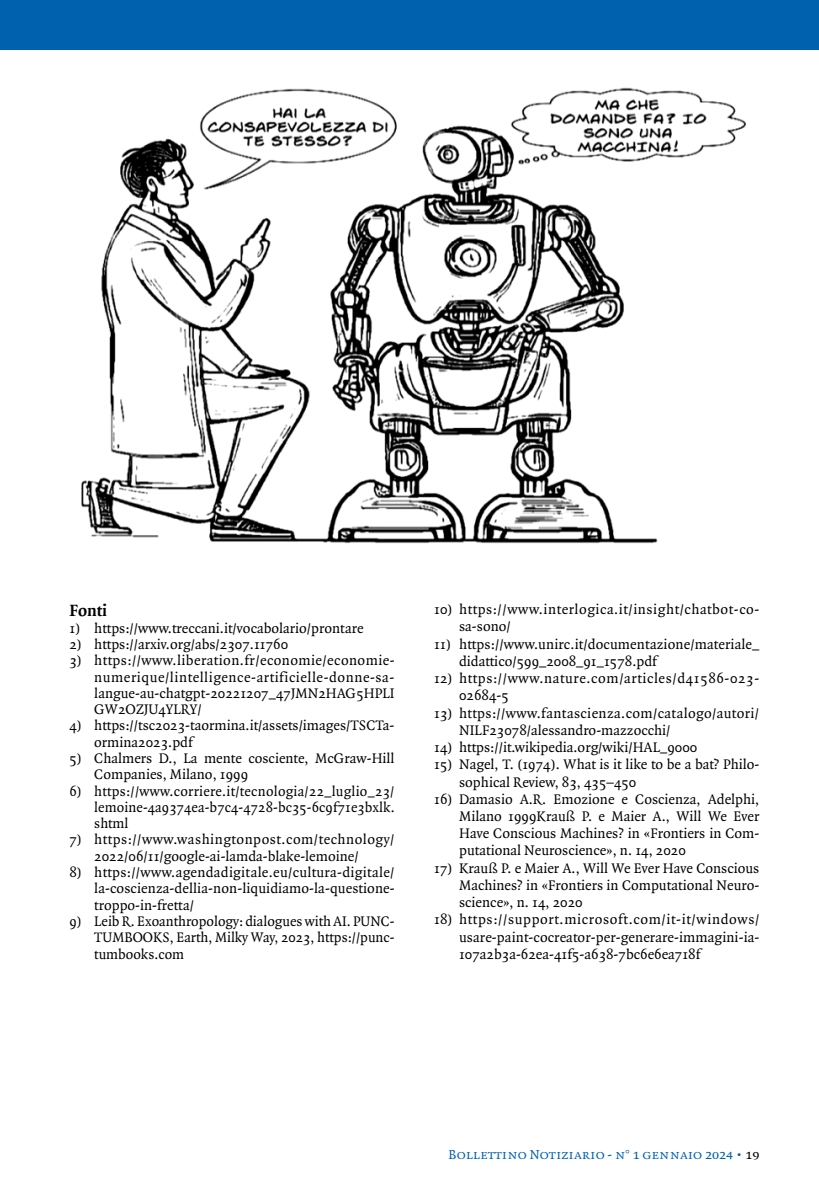
<style>
.page{position:relative;width:819px;height:1191px;background:#fff}
.page>*{position:absolute;margin:0;border:0;box-sizing:border-box;transform-origin:0 0}
.t1{font:700 17.5px "Quadraat";color:#000}
.t2{font:14.88px/16.3px "Quadraat";color:#000;text-align:justify}
.t3{font:14.88px/16.3px "Quadraat";letter-spacing:.035em;color:#000}
.t4{font:14.88px/17.2px "Quadraat";letter-spacing:.025em;color:#000}
.t5{font:14.88px/17.2px "Quadraat";letter-spacing:.04em;color:#000}
.t6{font:14px "Quadraat Small Caps";color:#0062ae}
.s1{color:#000}
</style>
<div class="page">
<div style="left:0;top:0;width:819px;height:50px;background:#0062ae"></div>
<img style="left:81px;top:87px;width:665px;height:457px">
<p class="t1" style="left:69px;top:601px;width:39px">Fonti</p>
<p class="t2" style="left:69px;top:620px;width:295px">1) https://www.treccani.it/vocabolario/prontare</p>
<p class="t2" style="left:69px;top:636px;width:220px">2) https://arxiv.org/abs/2307.11760</p>
<p class="t2" style="left:94px;top:653px;width:302px;text-indent:-25px">3) https://www.liberation.fr/economie/economie&shy;numerique/lintelligence-artificielle-donne-sa&shy;langue-au-chatgpt-20221207_47JMN2HAG5HPLI GW2OZJU4YLRY/</p>
<p class="t2" style="left:94px;top:718px;width:302px;text-indent:-25px">4) https://tsc2023-taormina.it/assets/images/TSCTa&shy;ormina2023.pdf</p>
<p class="t2" style="left:94px;top:750px;width:302px;text-indent:-25px">5) Chalmers D., La mente cosciente, McGraw-Hill<br>Companies, Milano, 1999</p>
<p class="t2" style="left:94px;top:783px;width:302px;text-indent:-25px">6) https://www.corriere.it/tecnologia/22_luglio_23/ lemoine-4a9374ea-b7c4-4728-bc35-6c9f71e3bxlk. shtml</p>
<p class="t3" style="left:94px;top:832px;width:302px;text-indent:-25px">7) https://www.washingtonpost.com/technology/<br>2022/06/11/google-ai-lamda-blake-lemoine/</p>
<p class="t2" style="left:94px;top:864px;width:302px;text-indent:-25px">8) https://www.agendadigitale.eu/cultura-digitale/ la-coscienza-dellia-non-liquidiamo-la-questione&shy;troppo-in-fretta/</p>
<p class="t2" style="left:94px;top:913px;width:302px;text-indent:-25px">9) Leib R. Exoanthropology: dialogues with AI. PUNC-TUMBOOKS, Earth, Milky Way, 2023, https://punc&shy;tumbooks.com</p>
<p class="t3" style="left:459px;top:601px;width:302px;line-height:17.2px;text-indent:-25px">10) https://www.interlogica.it/insight/chatbot-co&shy;sa-sono/</p>
<p class="t2" style="left:459px;top:636px;width:302px;line-height:17.2px;text-indent:-25px">11) https://www.unirc.it/documentazione/materiale_ didattico/599_2008_91_1578.pdf</p>
<p class="t5" style="left:459px;top:670px;width:301px;text-indent:-25px">12) https://www.nature.com/articles/d41586-023-<br>02684-5</p>
<p class="t4" style="left:459px;top:705px;width:301px;text-indent:-25px">13) https://www.fantascienza.com/catalogo/autori/<br>NILF23078/alessandro-mazzocchi/</p>
<p class="t2" style="left:434px;top:739px;width:264px">14) https://it.wikipedia.org/wiki/HAL_9000</p>
<p class="t2" style="left:459px;top:756px;width:302px;line-height:17.2px;text-indent:-25px">15) Nagel, T. (1974). What is it like to be a bat? Philo&shy;sophical Review, 83, 435–450</p>
<p class="t2" style="left:459px;top:791px;width:302px;line-height:17.2px;text-indent:-25px">16) Damasio A.R. Emozione e Coscienza, Adelphi, Milano 1999Krauß P. e Maier A., Will We Ever Have Conscious Machines? in «Frontiers in Com&shy;putational Neuroscience», n. 14, 2020</p>
<p class="t2" style="left:459px;top:860px;width:302px;line-height:17.2px;text-indent:-25px">17) Krauß P. e Maier A., Will We Ever Have Conscious Machines? in «Frontiers in Computational Neuro&shy;science», n. 14, 2020</p>
<p class="t2" style="left:459px;top:911px;width:302px;line-height:17.2px;text-indent:-25px">18) https://support.microsoft.com/it-it/windows/ usare-paint-cocreator-per-generare-immagini-ia-107a2b3a-62ea-41f5-a638-7bc6e6ea718f</p>
<p class="t6" style="left:448px;top:1147px;width:312px">Bollettino Notiziario - n° 1 gennaio 2024 • <span class="s1">19</span></p>
</div>
